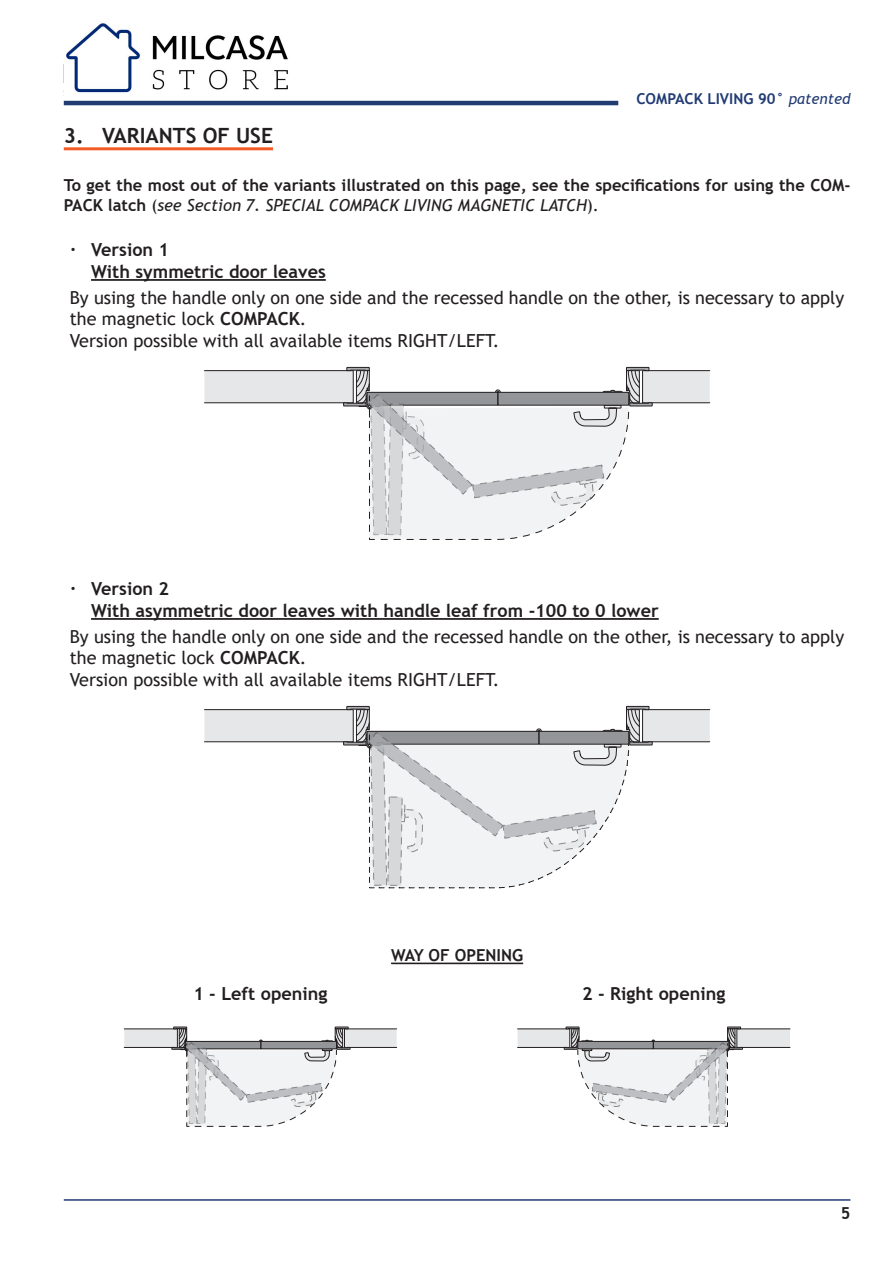
<style>
.page{position:relative;width:893px;height:1263px;background:#fff}
.page>*{position:absolute;margin:0;border:0;box-sizing:border-box;transform-origin:0 0}
.t1{font:700 21px "Trebuchet MS";color:#231f20}
.t2{font:18px/21.6px "Trebuchet MS";color:#231f20}
.t3{font:700 18px/21.6px "Trebuchet MS";color:#231f20}
.t4{font:700 16.5px/19.8px "Trebuchet MS";color:#231f20}
.t5{font:700 15px "Trebuchet MS";color:#213b73}
.s1{font-weight:400;font-style:italic}
.s2{font-weight:400}
.s3{font-weight:700}
</style>
<div class="page">
<hr style="left:64px;top:101px;width:554px;height:4px;background:#213b73">
<hr style="left:64px;top:1199px;width:786px;height:2px;background:#213b73">
<hr style="left:64px;top:147px;width:209px;height:3px;background:#f15c29">
<hr style="left:91px;top:279px;width:235px;height:2px;background:#231f20">
<div style="left:204px;top:370px;width:150px;height:33px;background:#e6e7e9;border:1px solid #231f20"></div>
<div style="left:642px;top:370px;width:68px;height:33px;background:#e6e7e9;border:1px solid #231f20"></div>
<svg style="left:343px;top:367px;width:310px;height:173px"></svg>
<hr style="left:91px;top:618px;width:568px;height:2px;background:#231f20">
<div style="left:204px;top:709px;width:150px;height:33px;background:#e6e7e9;border:1px solid #231f20"></div>
<div style="left:642px;top:709px;width:68px;height:33px;background:#e6e7e9;border:1px solid #231f20"></div>
<svg style="left:343px;top:706px;width:310px;height:182px"></svg>
<hr style="left:391px;top:962px;width:132px;height:2px;background:#231f20">
<div style="left:124px;top:1028px;width:54px;height:20px;background:#e6e7e9;border:1px solid #231f20"></div>
<div style="left:344px;top:1028px;width:53px;height:20px;background:#e6e7e9;border:1px solid #231f20"></div>
<svg style="left:171px;top:1026px;width:180px;height:101px"></svg>
<div style="left:736px;top:1028px;width:54px;height:20px;background:#e6e7e9;border:1px solid #231f20"></div>
<div style="left:517px;top:1028px;width:53px;height:20px;background:#e6e7e9;border:1px solid #231f20"></div>
<svg style="left:564px;top:1026px;width:179px;height:101px"></svg>
<img style="left:66px;top:23px;width:222px;height:71px">
<p class="t5" style="left:636px;top:89px;width:215px">COMPACK LIVING 90° <span class="s1">patented</span></p>
<p class="t1" style="left:64px;top:122px;width:211px">3. VARIANTS OF USE</p>
<p class="t4" style="left:64px;top:175px;width:788px">To get the most out of the variants illustrated on this page, see the specifications for using the COM-<br>PACK latch <span class="s2">(</span><span class="s1">see Section 7. SPECIAL COMPACK LIVING MAGNETIC LATCH</span><span class="s2">).</span></p>
<p class="t3" style="left:91px;top:239px;width:236px;text-indent:-21px">· Version 1<br>With symmetric door leaves</p>
<p class="t2" style="left:70px;top:286px;width:776px">By using the handle only on one side and the recessed handle on the other, is necessary to apply the magnetic lock <span class="s3">COMPACK</span>.<br>Version possible with all available items RIGHT/LEFT.</p>
<p class="t3" style="left:91px;top:578px;width:569px;text-indent:-21px">· Version 2<br>With asymmetric door leaves with handle leaf from -100 to 0 lower</p>
<p class="t2" style="left:70px;top:625px;width:776px">By using the handle only on one side and the recessed handle on the other, is necessary to apply the magnetic lock <span class="s3">COMPACK</span>.<br>Version possible with all available items RIGHT/LEFT.</p>
<p class="t4" style="left:391px;top:945px;width:133px">WAY OF OPENING</p>
<p class="t3" style="left:193px;top:983px;width:136px">1 - Left opening</p>
<p class="t3" style="left:582px;top:983px;width:145px">2 - Right opening</p>
<p class="t4" style="left:841px;top:1203px;width:11px">5</p>
</div>
